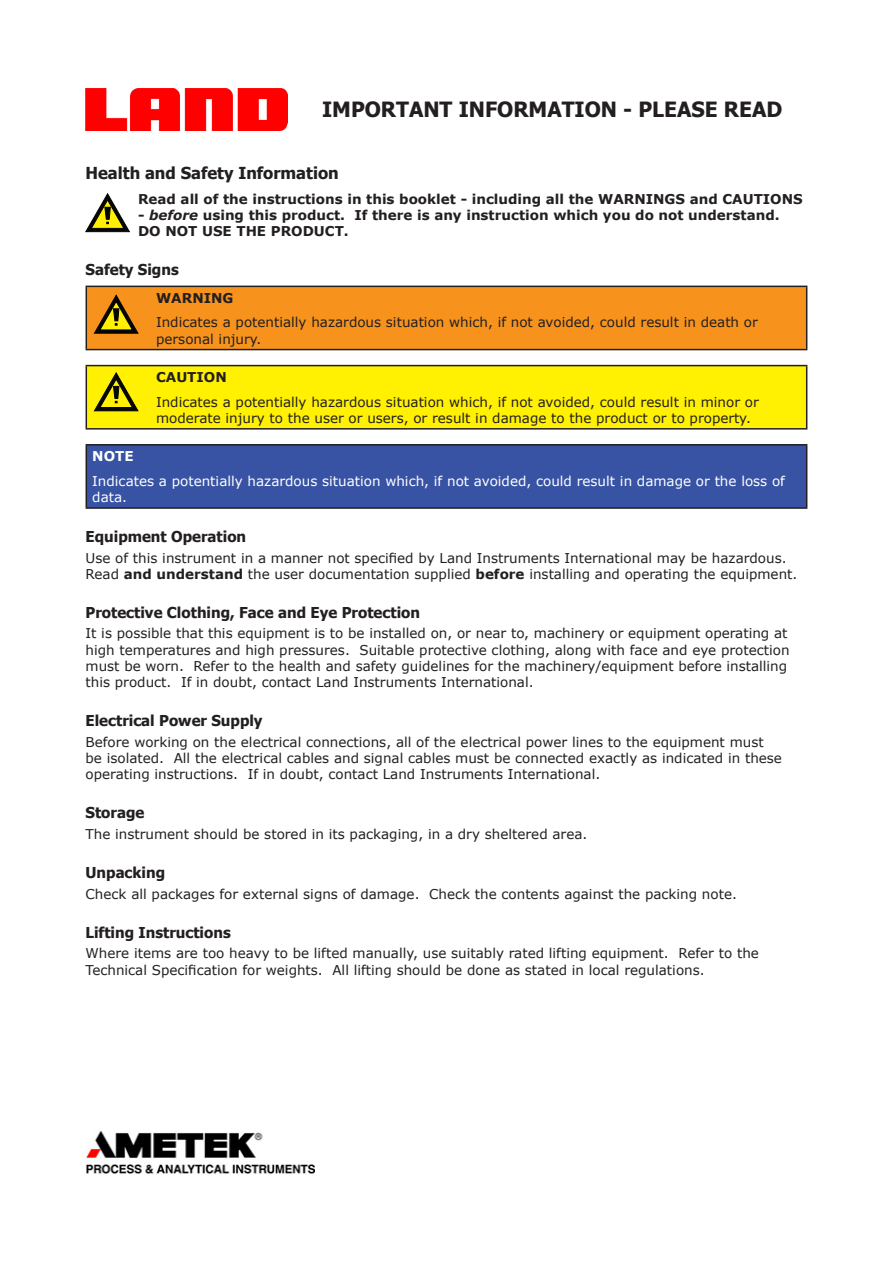
<style>
.page{position:relative;width:893px;height:1263px;background:#fff}
.page>*{position:absolute;margin:0;border:0;box-sizing:border-box;transform-origin:0 0}
.bare_text{font:700 21px "Tahoma";color:#231f20}
.Info_Main_heading{font:700 16.5px "Tahoma";color:#231f20}
.Info_sub_heading{font:700 15px "Tahoma";color:#231f20}
.Body_Info{font:13.5px/16.2px "Verdana";color:#231f20}
.Body_Info-2{font:700 13.5px/16.2px "Verdana";color:#231f20}
.Body_Info-3{font:13.5px/16.2px "Verdana";color:#fff}
.Body_Info-4{font:700 13.5px "Verdana";color:#fff}
.s1{font-style:italic}
.s2{font-weight:700}
</style>
<div class="page">
<div style="left:86px;top:286px;width:721px;height:64px;background:#f7931d"></div>
<hr style="left:86px;top:286px;width:721px;height:1px;background:#231f20">
<hr style="left:86px;top:287px;width:1px;height:62px;background:#231f20">
<hr style="left:806px;top:287px;width:1px;height:62px;background:#231f20">
<hr style="left:86px;top:349px;width:721px;height:1px;background:#231f20">
<div style="left:86px;top:366px;width:721px;height:63px;background:#fff101"></div>
<hr style="left:86px;top:365px;width:721px;height:1px;background:#231f20">
<hr style="left:86px;top:366px;width:1px;height:62px;background:#231f20">
<hr style="left:806px;top:366px;width:1px;height:62px;background:#231f20">
<hr style="left:86px;top:428px;width:721px;height:2px;background:#231f20">
<div style="left:86px;top:445px;width:721px;height:63px;background:#3853a3"></div>
<hr style="left:86px;top:444px;width:721px;height:2px;background:#231f20">
<hr style="left:86px;top:446px;width:1px;height:61px;background:#231f20">
<hr style="left:806px;top:446px;width:1px;height:61px;background:#231f20">
<hr style="left:86px;top:507px;width:721px;height:2px;background:#231f20">
<img style="left:85px;top:89px;width:203px;height:41px">
<svg style="left:85px;top:193px;width:45px;height:39px"></svg>
<svg style="left:94px;top:295px;width:45px;height:39px"></svg>
<svg style="left:94px;top:372px;width:45px;height:40px"></svg>
<img style="left:86px;top:1131px;width:229px;height:43px">
<p class="bare_text" style="left:322px;top:94px;width:462px">IMPORTANT INFORMATION - PLEASE READ</p>
<p class="Info_Main_heading" style="left:86px;top:161px;width:255px">Health and Safety Information</p>
<p class="Body_Info-2" style="left:138px;top:190px;width:666px">Read all of the instructions in this booklet - including all the WARNINGS and CAUTIONS</p>
<p class="Body_Info-2" style="left:138px;top:206px;width:643px">- <span class="s1">before</span> using this product. If there is any instruction which you do not understand.<br>DO NOT USE THE PRODUCT.</p>
<p class="Info_sub_heading" style="left:86px;top:259px;width:95px">Safety Signs</p>
<p class="Body_Info-2" style="left:156px;top:289px;width:79px">WARNING</p>
<p class="Body_Info" style="left:156px;top:314px;width:603px">Indicates a potentially hazardous situation which, if not avoided, could result in death or personal injury.</p>
<p class="Body_Info-2" style="left:156px;top:368px;width:72px">CAUTION</p>
<p class="Body_Info" style="left:156px;top:393px;width:604px">Indicates a potentially hazardous situation which, if not avoided, could result in minor or moderate injury to the user or users, or result in damage to the product or to property.</p>
<p class="Body_Info-4" style="left:92px;top:448px;width:43px">NOTE</p>
<p class="Body_Info-3" style="left:92px;top:472px;width:694px">Indicates a potentially hazardous situation which, if not avoided, could result in damage or the loss of data.</p>
<p class="Info_sub_heading" style="left:86px;top:526px;width:162px">Equipment Operation</p>
<p class="Body_Info" style="left:86px;top:549px;width:713px">Use of this instrument in a manner not specified by Land Instruments International may be hazardous.<br>Read <span class="s2">and understand</span> the user documentation supplied <span class="s2">before</span> installing and operating the equipment.</p>
<p class="Info_sub_heading" style="left:86px;top:602px;width:336px">Protective Clothing, Face and Eye Protection</p>
<p class="Body_Info" style="left:86px;top:625px;width:705px">It is possible that this equipment is to be installed on, or near to, machinery or equipment operating at high temperatures and high pressures. Suitable protective clothing, along with face and eye protection must be worn. Refer to the health and safety guidelines for the machinery/equipment before installing this product. If in doubt, contact Land Instruments International.</p>
<p class="Info_sub_heading" style="left:86px;top:710px;width:179px">Electrical Power Supply</p>
<p class="Body_Info" style="left:86px;top:733px;width:698px">Before working on the electrical connections, all of the electrical power lines to the equipment must be isolated. All the electrical cables and signal cables must be connected exactly as indicated in these operating instructions. If in doubt, contact Land Instruments International.</p>
<p class="Info_sub_heading" style="left:86px;top:802px;width:60px">Storage</p>
<p class="Body_Info" style="left:86px;top:825px;width:503px">The instrument should be stored in its packaging, in a dry sheltered area.</p>
<p class="Info_sub_heading" style="left:86px;top:862px;width:81px">Unpacking</p>
<p class="Body_Info" style="left:86px;top:885px;width:653px">Check all packages for external signs of damage. Check the contents against the packing note.</p>
<p class="Info_sub_heading" style="left:86px;top:922px;width:147px">Lifting Instructions</p>
<p class="Body_Info" style="left:86px;top:945px;width:675px">Where items are too heavy to be lifted manually, use suitably rated lifting equipment. Refer to the<br>Technical Specification for weights. All lifting should be done as stated in local regulations.</p>
</div>
